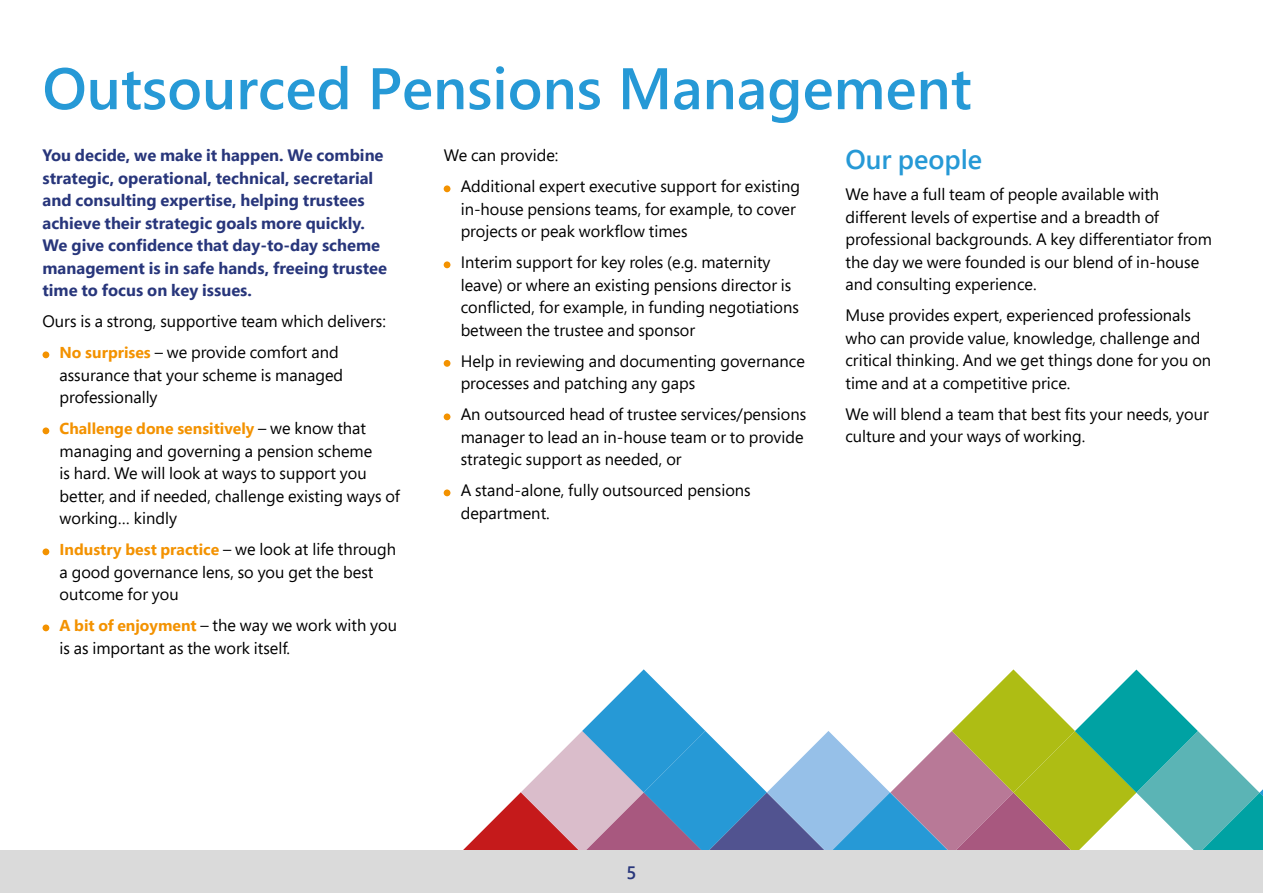
<style>
.page{position:relative;width:1263px;height:893px;background:#fff}
.page>*{position:absolute;margin:0;border:0;box-sizing:border-box;transform-origin:0 0}
.t1{font:600 58.5px "Segoe UI";color:#2699d6}
.t2{font:600 27px "Segoe Pro";color:#2699d6}
.t3{font:600 18px "Segoe Pro";color:#28367b}
.t4{font:16.5px/22.5px "Segoe Pro";color:#000}
.t5{font:700 16.5px/22.5px "Segoe Pro";color:#28367b}
.t6{font:700 15.75px "Segoe Pro";color:#f39200}
.s1{font-weight:700;font-size:15.75px;color:#f39200}
.s2{font-weight:400;font-size:16.5px;color:#000}
</style>
<div class="page">
<div style="left:43px;top:351px;width:6px;height:7px;background:#f39200;border-radius:50%"></div>
<div style="left:43px;top:427px;width:6px;height:7px;background:#f39200;border-radius:50%"></div>
<div style="left:43px;top:548px;width:6px;height:7px;background:#f39200;border-radius:50%"></div>
<div style="left:43px;top:624px;width:6px;height:7px;background:#f39200;border-radius:50%"></div>
<div style="left:444px;top:185px;width:6px;height:7px;background:#f39200;border-radius:50%"></div>
<div style="left:444px;top:261px;width:6px;height:7px;background:#f39200;border-radius:50%"></div>
<div style="left:444px;top:360px;width:6px;height:7px;background:#f39200;border-radius:50%"></div>
<div style="left:444px;top:413px;width:6px;height:7px;background:#f39200;border-radius:50%"></div>
<div style="left:444px;top:489px;width:6px;height:7px;background:#f39200;border-radius:50%"></div>
<svg style="left:463px;top:669px;width:800px;height:181px"></svg>
<div style="left:0;top:850px;width:1263px;height:43px;background:#dadada"></div>
<h1 class="t1" style="left:43px;top:33px;width:931px">Outsourced Pensions Management</h1>
<p class="t5" style="left:43px;top:144px;width:346px">You decide, we make it happen. We combine strategic, operational, technical, secretarial and consulting expertise, helping trustees achieve their strategic goals more quickly.<br>We give confidence that day-to-day scheme management is in safe hands, freeing trustee time to focus on key issues.</p>
<p class="t4" style="left:60px;top:306px;width:328px;line-height:30.9px;text-indent:-17px">Ours is a strong, supportive team which delivers:<br><span class="s1">No surprises</span> – we provide comfort and</p>
<p class="t4" style="left:60px;top:363px;width:285px">assurance that your scheme is managed professionally</p>
<p class="t6" style="left:60px;top:417px;width:308px">Challenge done sensitively <span class="s2">– we know that</span></p>
<p class="t4" style="left:60px;top:439px;width:342px">managing and governing a pension scheme<br>is hard. We will look at ways to support you better, and if needed, challenge existing ways of working… kindly</p>
<p class="t6" style="left:60px;top:538px;width:338px">Industry best practice <span class="s2">– we look at life through</span></p>
<p class="t4" style="left:60px;top:560px;width:315px">a good governance lens, so you get the best outcome for you</p>
<p class="t4" style="left:60px;top:614px;width:339px"><span class="s1">A bit of enjoyment</span> – the way we work with you is as important as the work itself.</p>
<p class="t4" style="left:461px;top:139px;width:341px;line-height:31px;text-indent:-17px">We can provide:<br>Additional expert executive support for existing</p>
<p class="t4" style="left:461px;top:197px;width:337px">in-house pensions teams, for example, to cover projects or peak workflow times</p>
<p class="t4" style="left:461px;top:251px;width:340px">Interim support for key roles (e.g. maternity leave) or where an existing pensions director is conflicted, for example, in funding negotiations between the trustee and sponsor</p>
<p class="t4" style="left:461px;top:349px;width:346px">Help in reviewing and documenting governance processes and patching any gaps</p>
<p class="t4" style="left:461px;top:403px;width:347px">An outsourced head of trustee services/pensions manager to lead an in-house team or to provide strategic support as needed, or</p>
<p class="t4" style="left:461px;top:479px;width:291px">A stand-alone, fully outsourced pensions department.</p>
<h2 class="t2" style="left:845px;top:141px;width:138px">Our people</h2>
<p class="t4" style="left:845px;top:183px;width:368px">We have a full team of people available with different levels of expertise and a breadth of professional backgrounds. A key differentiator from the day we were founded is our blend of in-house and consulting experience.</p>
<p class="t4" style="left:845px;top:304px;width:367px">Muse provides expert, experienced professionals who can provide value, knowledge, challenge and critical thinking. And we get things done for you on time and at a competitive price.</p>
<p class="t4" style="left:845px;top:402px;width:365px">We will blend a team that best fits your needs, your culture and your ways of working.</p>
<p class="t3" style="left:626px;top:860px;width:11px">5</p>
</div>
